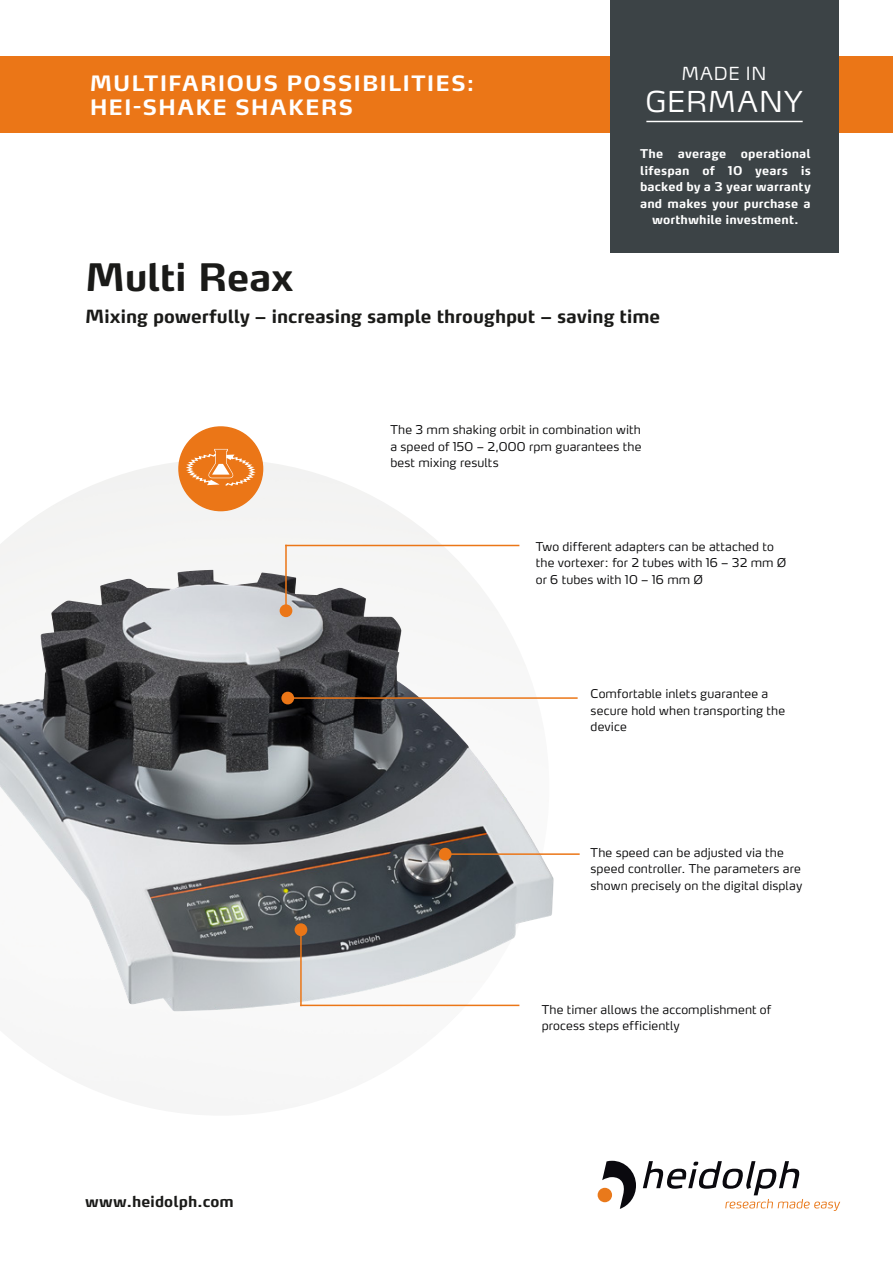
<style>
.page{position:relative;width:893px;height:1263px;background:#fff}
.page>*{position:absolute;margin:0;border:0;box-sizing:border-box;transform-origin:0 0}
.t1{font:700 37.5px "Max OT";letter-spacing:-.015em;color:#1a1a18}
.t2{font:300 28.5px "Max OT";letter-spacing:.035em;color:#fff}
.t3{font:700 21px/24px "Max OT";letter-spacing:.05em;color:#fff}
.t4{font:700 18px "Max OT";letter-spacing:-.01em;color:#1a1a18}
.t5{font:300 17.85px "Max OT";letter-spacing:.04em;color:#fff}
.t6{font:700 15px "Max OT";letter-spacing:.005em;color:#1a1a18}
.t7{font:300 12px/16.5px "Max OT";letter-spacing:.01em;color:#060607}
.t8{font:700 12px/16.5px "Max OT";letter-spacing:.01em;color:#fff;text-align:center}
</style>
<div class="page">
<div style="left:0;top:56px;width:893px;height:77px;background:#eb7617"></div>
<svg style="left:602px;top:1161px;width:34px;height:48px"></svg>
<div style="left:598px;top:1188px;width:14px;height:14px;background:#e9791b;border-radius:50%"></div>
<svg style="left:643px;top:1161px;width:197px;height:50px"></svg>
<div style="left:611px;top:0;width:228px;height:253px;background:#3c4346"></div>
<hr style="left:646px;top:121px;width:157px;height:1px;background:#fff">
<img style="left:0;top:459px;width:520px;height:624px">
<img style="left:0;top:570px;width:554px;height:441px">
<hr style="left:446px;top:853px;width:134px;height:2px;background:#eb7617">
<div style="left:439px;top:848px;width:13px;height:12px;background:#eb7617;border-radius:50%"></div>
<hr style="left:289px;top:697px;width:289px;height:2px;background:#eb7617">
<div style="left:281px;top:692px;width:13px;height:12px;background:#eb7617;border-radius:50%"></div>
<hr style="left:285px;top:545px;width:2px;height:64px;background:#eb7617">
<div style="left:280px;top:604px;width:12px;height:13px;background:#eb7617;border-radius:50%"></div>
<hr style="left:285px;top:545px;width:234px;height:1px;background:#eb7617">
<hr style="left:300px;top:931px;width:2px;height:75px;background:#eb7617">
<div style="left:295px;top:923px;width:12px;height:13px;background:#eb7617;border-radius:50%"></div>
<hr style="left:300px;top:1005px;width:219px;height:1px;background:#eb7617">
<div style="left:179px;top:427px;width:84px;height:84px;background:#eb7617;border-radius:50%"></div>
<svg style="left:186px;top:449px;width:70px;height:37px"></svg>
<div style="left:178px;top:426px;width:85px;height:85px;border:2px solid #eb7617;border-radius:50%"></div>
<h3 class="t3" style="left:90px;top:71px;width:386px">MULTIFARIOUS POSSIBILITIES:<br>HEI-SHAKE SHAKERS</h3>
<h3 class="t5" style="left:682px;top:62px;width:86px">MADE IN</h3>
<h2 class="t2" style="left:645px;top:83px;width:158px">GERMANY</h2>
<p class="t8" style="left:640px;top:145px;width:172px">The average operational lifespan of 10 years is backed by a 3 year warranty and makes your purchase a worthwhile investment.</p>
<h1 class="t1" style="left:85px;top:253px;width:210px">Multi Reax</h1>
<h3 class="t4" style="left:85px;top:305px;width:577px">Mixing powerfully – increasing sample throughput – saving time</h3>
<p class="t7" style="left:390px;top:422px;width:253px;text-align:justify">The 3 mm shaking orbit in combination with a speed of 150 – 2,000 rpm guarantees the best mixing results</p>
<p class="t7" style="left:536px;top:538px;width:252px">Two different adapters can be attached to the vortexer: for 2 tubes with 16 – 32 mm Ø or 6 tubes with 10 – 16 mm Ø</p>
<p class="t7" style="left:591px;top:685px;width:196px">Comfortable inlets guarantee a secure hold when transporting the device</p>
<p class="t7" style="left:591px;top:844px;width:213px">The speed can be adjusted via the speed controller. The parameters are shown precisely on the digital display</p>
<p class="t6" style="left:85px;top:1191px;width:150px">www.heidolph.com</p>
<p class="t7" style="left:542px;top:1001px;width:231px">The timer allows the accomplishment of process steps efficiently</p>
</div>
